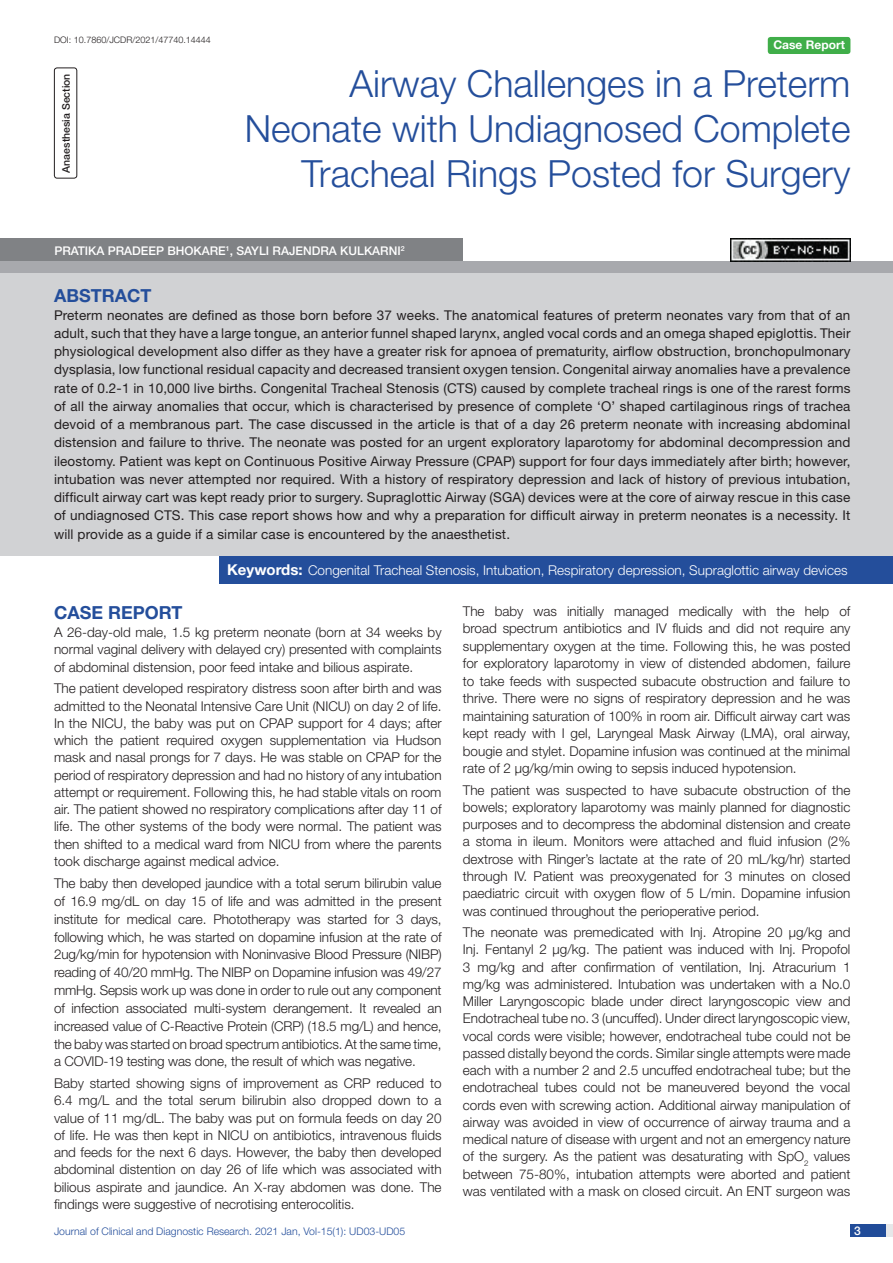
<style>
.page{position:relative;width:893px;height:1263px;background:#fff}
.page>*{position:absolute;margin:0;border:0;box-sizing:border-box;transform-origin:0 0}
.t1{font:300 37.5px/45px "Helvetica Neue";color:#244e9b;text-align:right}
.Heading{font:700 18px "Helvetica Neue";color:#244e9b}
.Abstract_head{font:700 18px "Helvetica Neue";color:#244e9b}
.Body_text{font:300 13.5px/17.2px "Helvetica Neue";color:#231f20;text-align:justify}
.Abstract_Text{font:13.5px/18.3px "Helvetica Neue";letter-spacing:.01em;color:#231f20;text-align:justify}
.Key_words{font:300 13.5px "Helvetica Neue";color:#fff}
.Author{font:500 12px "Helvetica Neue";color:#fff}
.t2{font:700 12px "Helvetica Neue";color:#fff}
.t3{font:300 10.5px "Helvetica Neue";color:#244e9b}
.section{font:500 10.5px "Helvetica Neue";color:#231f20}
.DOI{font:300 9px "Helvetica Neue";color:#231f20}
.s1{font-weight:700;font-size:15px}
</style>
<div class="page">
<div style="left:850px;top:1224px;width:43px;height:13px;background:#e6e7e9"></div>
<div style="left:850px;top:1224px;width:35px;height:13px;background:#214c99"></div>
<div style="left:54px;top:68px;width:23px;height:111px;border:1px solid #231f20;border-radius:3px"></div>
<div style="left:768px;top:37px;width:82px;height:17px;background:#40ae49;border-radius:3px"></div>
<div style="left:0;top:261px;width:893px;height:12px;background:#a8a9ad"></div>
<div style="left:0;top:238px;width:463px;height:23px;background:#808285"></div>
<div style="left:0;top:273px;width:893px;height:282px;background:#d1d2d4"></div>
<div style="left:219px;top:555px;width:674px;height:28px;background:#244e9b"></div>
<img style="left:730px;top:239px;width:120px;height:22px">
<p class="DOI" style="left:54px;top:35px;width:158px">DOI: 10.7860/JCDR/2021/47740.14444</p>
<p class="section" style="left:60px;top:173px;width:101px;rotate:-90deg">ANAESTHESIA SECTION</p>
<p class="t1" style="left:245px;top:60px;width:607px">Airway Challenges in a Preterm<br>Neonate with Undiagnosed Complete<br>Tracheal Rings Posted for Surgery</p>
<p class="t2" style="left:773px;top:37px;width:73px">Case Report</p>
<p class="Author" style="left:54px;top:243px;width:352px">PRATIKA PRADEEP BHOKARE<sup>1</sup>, SAYLI RAJENDRA KULKARNI<sup>2</sup></p>
<p class="Abstract_head" style="left:54px;top:284px;width:99px">ABSTRACT</p>
<p class="Abstract_Text" style="left:54px;top:306px;width:798px">Preterm neonates are defined as those born before 37 weeks. The anatomical features of preterm neonates vary from that of an adult, such that they have a large tongue, an anterior funnel shaped larynx, angled vocal cords and an omega shaped epiglottis. Their physiological development also differ as they have a greater risk for apnoea of prematurity, airflow obstruction, bronchopulmonary dysplasia, low functional residual capacity and decreased transient oxygen tension. Congenital airway anomalies have a prevalence rate of 0.2-1 in 10,000 live births. Congenital Tracheal Stenosis (CTS) caused by complete tracheal rings is one of the rarest forms of all the airway anomalies that occur, which is characterised by presence of complete ‘O’ shaped cartilaginous rings of trachea devoid of a membranous part. The case discussed in the article is that of a day 26 preterm neonate with increasing abdominal distension and failure to thrive. The neonate was posted for an urgent exploratory laparotomy for abdominal decompression and ileostomy. Patient was kept on Continuous Positive Airway Pressure (CPAP) support for four days immediately after birth; however, intubation was never attempted nor required. With a history of respiratory depression and lack of history of previous intubation, difficult airway cart was kept ready prior to surgery. Supraglottic Airway (SGA) devices were at the core of airway rescue in this case of undiagnosed CTS. This case report shows how and why a preparation for difficult airway in preterm neonates is a necessity. It will provide as a guide if a similar case is encountered by the anaesthetist.</p>
<p class="Key_words" style="left:227px;top:562px;width:622px"><span class="s1">Keywords:</span> Congenital Tracheal Stenosis, Intubation, Respiratory depression, Supraglottic airway devices</p>
<p class="Heading" style="left:54px;top:602px;width:130px">CASE REPORT</p>
<p class="Body_text" style="left:54px;top:623px;width:389px">A 26-day-old male, 1.5 kg preterm neonate (born at 34 weeks by normal vaginal delivery with delayed cry) presented with complaints of abdominal distension, poor feed intake and bilious aspirate.</p>
<p class="Body_text" style="left:54px;top:680px;width:389px">The patient developed respiratory distress soon after birth and was admitted to the Neonatal Intensive Care Unit (NICU) on day 2 of life.<br>In the NICU, the baby was put on CPAP support for 4 days; after which the patient required oxygen supplementation via Hudson mask and nasal prongs for 7 days. He was stable on CPAP for the period of respiratory depression and had no history of any intubation attempt or requirement. Following this, he had stable vitals on room air. The patient showed no respiratory complications after day 11 of life. The other systems of the body were normal. The patient was then shifted to a medical ward from NICU from where the parents took discharge against medical advice.</p>
<p class="Body_text" style="left:54px;top:874px;width:389px;line-height:17.9px">The baby then developed jaundice with a total serum bilirubin value of 16.9 mg/dL on day 15 of life and was admitted in the present institute for medical care. Phototherapy was started for 3 days, following which, he was started on dopamine infusion at the rate of 2ug/kg/min for hypotension with Noninvasive Blood Pressure (NIBP) reading of 40/20 mmHg. The NIBP on Dopamine infusion was 49/27 mmHg. Sepsis work up was done in order to rule out any component of infection associated multi-system derangement. It revealed an increased value of C-Reactive Protein (CRP) (18.5 mg/L) and hence, the baby was started on broad spectrum antibiotics. At the same time, a COVID-19 testing was done, the result of which was negative.</p>
<p class="Body_text" style="left:54px;top:1074px;width:389px">Baby started showing signs of improvement as CRP reduced to 6.4 mg/L and the total serum bilirubin also dropped down to a value of 11 mg/dL. The baby was put on formula feeds on day 20 of life. He was then kept in NICU on antibiotics, intravenous fluids and feeds for the next 6 days. However, the baby then developed abdominal distention on day 26 of life which was associated with bilious aspirate and jaundice. An X-ray abdomen was done. The findings were suggestive of necrotising enterocolitis.</p>
<p class="Body_text" style="left:463px;top:602px;width:389px">The baby was initially managed medically with the help of broad spectrum antibiotics and IV fluids and did not require any supplementary oxygen at the time. Following this, he was posted for exploratory laparotomy in view of distended abdomen, failure to take feeds with suspected subacute obstruction and failure to thrive. There were no signs of respiratory depression and he was maintaining saturation of 100% in room air. Difficult airway cart was kept ready with I gel, Laryngeal Mask Airway (LMA), oral airway, bougie and stylet. Dopamine infusion was continued at the minimal rate of 2 µg/kg/min owing to sepsis induced hypotension.</p>
<p class="Body_text" style="left:463px;top:781px;width:389px">The patient was suspected to have subacute obstruction of the bowels; exploratory laparotomy was mainly planned for diagnostic purposes and to decompress the abdominal distension and create a stoma in ileum. Monitors were attached and fluid infusion (2% dextrose with Ringer’s lactate at the rate of 20 mL/kg/hr) started through IV. Patient was preoxygenated for 3 minutes on closed paediatric circuit with oxygen flow of 5 L/min. Dopamine infusion was continued throughout the perioperative period.</p>
<p class="Body_text" style="left:463px;top:923px;width:389px">The neonate was premedicated with Inj. Atropine 20 µg/kg and Inj. Fentanyl 2 µg/kg. The patient was induced with Inj. Propofol 3 mg/kg and after confirmation of ventilation, Inj. Atracurium 1 mg/kg was administered. Intubation was undertaken with a No.0<br>Miller Laryngoscopic blade under direct laryngoscopic view and Endotracheal tube no. 3 (uncuffed). Under direct laryngoscopic view, vocal cords were visible; however, endotracheal tube could not be passed distally beyond the cords. Similar single attempts were made each with a number 2 and 2.5 uncuffed endotracheal tube; but the endotracheal tubes could not be maneuvered beyond the vocal cords even with screwing action. Additional airway manipulation of airway was avoided in view of occurrence of airway trauma and a medical nature of disease with urgent and not an emergency nature of the surgery. As the patient was desaturating with SpO<sub>2</sub> values between 75-80%, intubation attempts were aborted and patient was ventilated with a mask on closed circuit. An ENT surgeon was</p>
<p class="t3" style="left:54px;top:1225px;width:353px">Journal of Clinical and Diagnostic Research. 2021 Jan, Vol-15(1): UD03-UD05</p>
<p class="Author" style="left:854px;top:1223px;width:8px">3</p>
</div>
